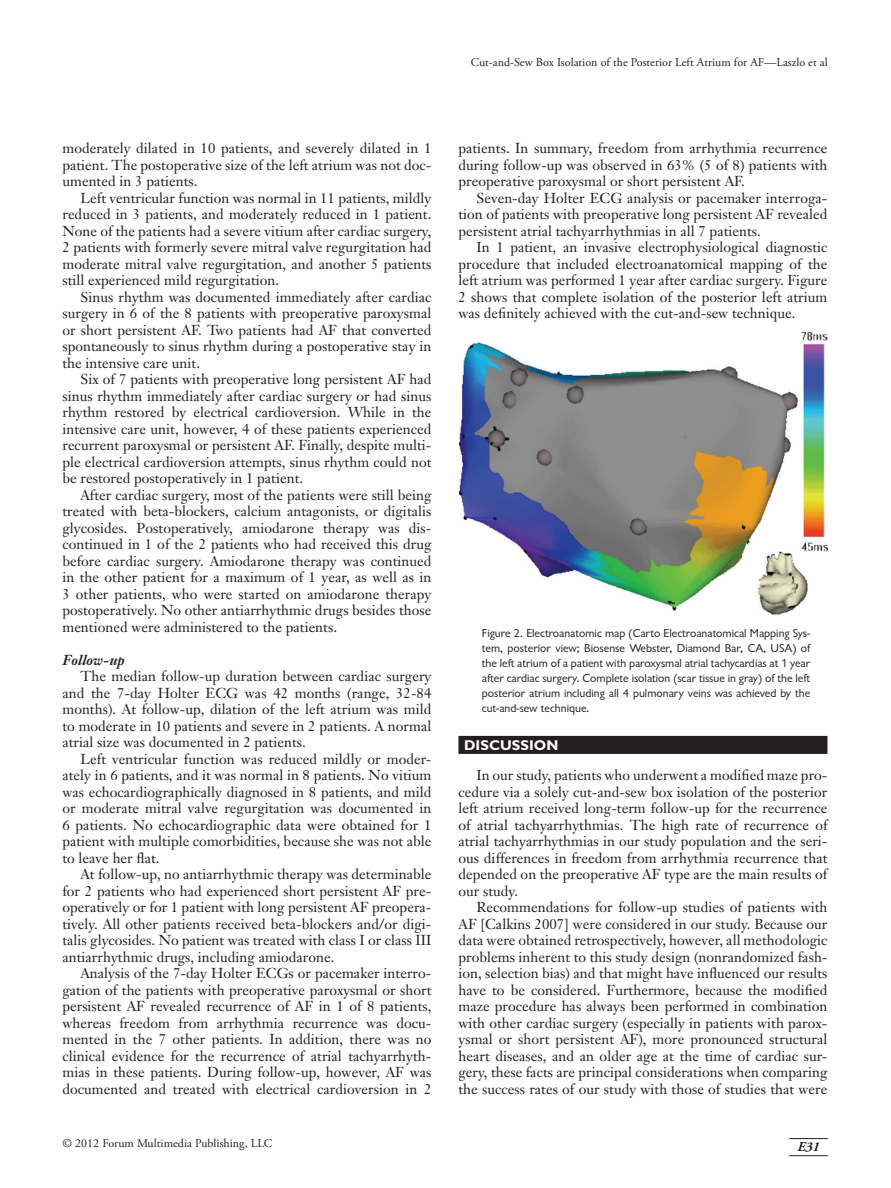
<style>
.page{position:relative;width:891px;height:1188px;background:#fff}
.page>*{position:absolute;margin:0;border:0;box-sizing:border-box;transform-origin:0 0}
.Body_Text{font:14.25px/16.5px "Janson Text";letter-spacing:.005em;color:#231f20;text-align:justify}
.t1{font:700 14.25px "Gill Sans";letter-spacing:.005em;color:#fff}
.t2{font:italic 700 14.25px "Janson Text";letter-spacing:.005em;color:#231f20}
.t3{font:italic 700 13.5px "Adobe Garamond Pro";color:#231f20}
.Figure_Legend{font:12px/15px "Classical Sans Regular DTC";color:#231f20;text-align:justify}
.t4{font:12px "Adobe Garamond Pro";letter-spacing:.005em;color:#231f20}
</style>
<div class="page">
<hr style="left:789px;top:1138px;width:39px;height:1px;background:#231f20">
<hr style="left:789px;top:1155px;width:39px;height:1px;background:#231f20">
<div style="left:458px;top:736px;width:369px;height:18px;background:#231f20"></div>
<img style="left:459px;top:333px;width:368px;height:282px">
<p class="t4" style="left:471px;top:55px;width:358px">Cut-and-Sew Box Isolation of the Posterior Left Atrium for AF—Laszlo et al</p>
<p class="Body_Text" style="left:62px;top:140px;width:371px">moderately dilated in 10 patients, and severely dilated in 1 patient. The postoperative size of the left atrium was not doc&shy;umented in 3 patients.</p>
<p class="Body_Text" style="left:62px;top:189px;width:371px;text-indent:18px">Left ventricular function was normal in 11 patients, mildly reduced in 3 patients, and moderately reduced in 1 patient.<br>None of the patients had a severe vitium after cardiac surgery, 2 patients with formerly severe mitral valve regurgitation had moderate mitral valve regurgitation, and another 5 patients still experienced mild regurgitation.</p>
<p class="Body_Text" style="left:62px;top:288px;width:371px;text-indent:18px">Sinus rhythm was documented immediately after cardiac surgery in 6 of the 8 patients with preoperative paroxysmal or short persistent AF. Two patients had AF that converted spontaneously to sinus rhythm during a postoperative stay in the intensive care unit.</p>
<p class="Body_Text" style="left:62px;top:371px;width:371px;text-indent:18px">Six of 7 patients with preoperative long persistent AF had sinus rhythm immediately after cardiac surgery or had sinus rhythm restored by electrical cardioversion. While in the intensive care unit, however, 4 of these patients experienced recurrent paroxysmal or persistent AF. Finally, despite multi&shy;ple electrical cardioversion attempts, sinus rhythm could not be restored postoperatively in 1 patient.</p>
<p class="Body_Text" style="left:62px;top:486px;width:371px;text-indent:18px">After cardiac surgery, most of the patients were still being treated with beta-blockers, calcium antagonists, or digitalis glycosides. Postoperatively, amiodarone therapy was dis&shy;continued in 1 of the 2 patients who had received this drug before cardiac surgery. Amiodarone therapy was continued in the other patient for a maximum of 1 year, as well as in 3 other patients, who were started on amiodarone therapy postoperatively. No other antiarrhythmic drugs besides those mentioned were administered to the patients.</p>
<h2 class="t2" style="left:62px;top:650px;width:64px">Follow-up</h2>
<p class="Body_Text" style="left:62px;top:668px;width:371px;text-indent:18px">The median follow-up duration between cardiac surgery and the 7-day Holter ECG was 42 months (range, 32-84 months). At follow-up, dilation of the left atrium was mild to moderate in 10 patients and severe in 2 patients. A normal atrial size was documented in 2 patients.</p>
<p class="Body_Text" style="left:62px;top:750px;width:371px;text-indent:18px">Left ventricular function was reduced mildly or moder&shy;ately in 6 patients, and it was normal in 8 patients. No vitium was echocardiographically diagnosed in 8 patients, and mild or moderate mitral valve regurgitation was documented in 6 patients. No echocardiographic data were obtained for 1 patient with multiple comorbidities, because she was not able to leave her flat.</p>
<p class="Body_Text" style="left:62px;top:866px;width:371px;text-indent:18px">At follow-up, no antiarrhythmic therapy was determinable for 2 patients who had experienced short persistent AF pre&shy;operatively or for 1 patient with long persistent AF preopera&shy;tively. All other patients received beta-blockers and/or digi&shy;talis glycosides. No patient was treated with class I or class III antiarrhythmic drugs, including amiodarone.</p>
<p class="Body_Text" style="left:62px;top:965px;width:371px;text-indent:18px">Analysis of the 7-day Holter ECGs or pacemaker interro&shy;gation of the patients with preoperative paroxysmal or short persistent AF revealed recurrence of AF in 1 of 8 patients, whereas freedom from arrhythmia recurrence was docu&shy;mented in the 7 other patients. In addition, there was no clinical evidence for the recurrence of atrial tachyarrhyth&shy;mias in these patients. During follow-up, however, AF was documented and treated with electrical cardioversion in 2</p>
<p class="Body_Text" style="left:458px;top:140px;width:371px">patients. In summary, freedom from arrhythmia recurrence during follow-up was observed in 63% (5 of 8) patients with preoperative paroxysmal or short persistent AF.</p>
<p class="Body_Text" style="left:458px;top:189px;width:371px;text-indent:18px">Seven-day Holter ECG analysis or pacemaker interroga&shy;tion of patients with preoperative long persistent AF revealed persistent atrial tachyarrhythmias in all 7 patients.</p>
<p class="Body_Text" style="left:458px;top:239px;width:371px;text-indent:18px">In 1 patient, an invasive electrophysiological diagnostic procedure that included electroanatomical mapping of the left atrium was performed 1 year after cardiac surgery. Figure 2 shows that complete isolation of the posterior left atrium was definitely achieved with the cut-and-sew technique.</p>
<p class="Figure_Legend" style="left:482px;top:626px;width:330px">Figure 2. Electroanatomic map (Carto Electroanatomical Mapping Sys&shy;tem, posterior view; Biosense Webster, Diamond Bar, CA, USA) of the left atrium of a patient with paroxysmal atrial tachycardias at 1 year after cardiac surgery. Complete isolation (scar tissue in gray) of the left posterior atrium including all 4 pulmonary veins was achieved by the cut-and-sew technique.</p>
<h1 class="t1" style="left:464px;top:737px;width:96px">DISCUSSION</h1>
<p class="Body_Text" style="left:458px;top:767px;width:371px;text-indent:18px">In our study, patients who underwent a modified maze pro&shy;cedure via a solely cut-and-sew box isolation of the posterior left atrium received long-term follow-up for the recurrence of atrial tachyarrhythmias. The high rate of recurrence of atrial tachyarrhythmias in our study population and the seri&shy;ous differences in freedom from arrhythmia recurrence that depended on the preoperative AF type are the main results of our study.</p>
<p class="Body_Text" style="left:458px;top:899px;width:371px;text-indent:18px">Recommendations for follow-up studies of patients with AF [Calkins 2007] were considered in our study. Because our data were obtained retrospectively, however, all methodologic problems inherent to this study design (nonrandomized fash&shy;ion, selection bias) and that might have influenced our results have to be considered. Furthermore, because the modified maze procedure has always been performed in combination with other cardiac surgery (especially in patients with parox&shy;ysmal or short persistent AF), more pronounced structural heart diseases, and an older age at the time of cardiac sur&shy;gery, these facts are principal considerations when comparing the success rates of our study with those of studies that were</p>
<p class="t4" style="left:63px;top:1136px;width:211px">© 2012 Forum Multimedia Publishing, LLC</p>
<p class="t3" style="left:797px;top:1139px;width:24px">E31</p>
</div>
